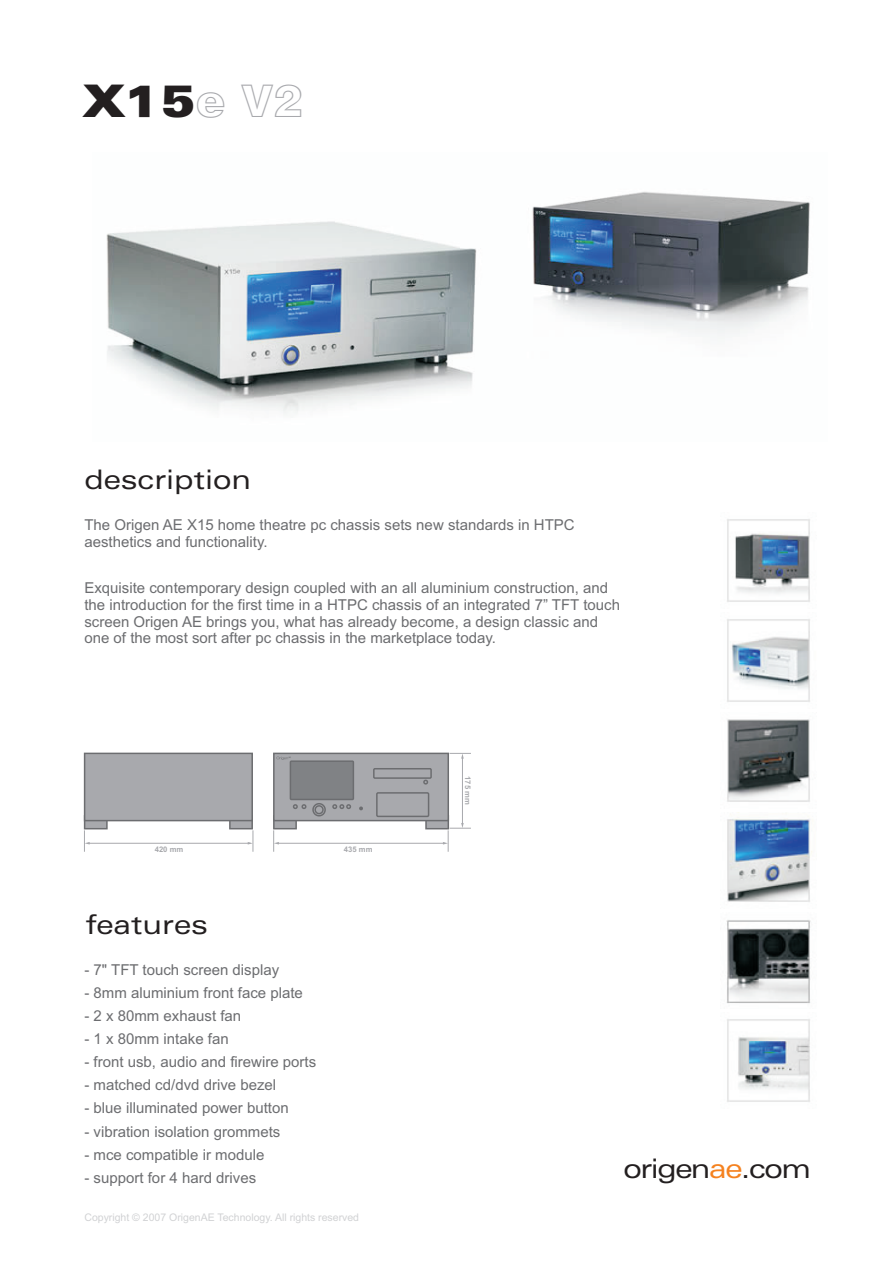
<style>
.page{position:relative;width:893px;height:1263px;background:#fff}
.page>*{position:absolute;margin:0;border:0;box-sizing:border-box;transform-origin:0 0}
.t1{font:900 expanded 45px "Zurich BT";color:#231f20}
.t2{font:expanded 27px "Zurich BT";color:#231f20}
.t3{font:expanded 27px "Zurich BT";letter-spacing:-.055em;color:#231f20}
.t4{font:15px/16.8px "Arial";color:#6c6d70}
.t5{font:10.5px "Arial";color:#d1d2d4}
.t6{font:700 7.65px "Arial";color:#a8a9ad}
.s1{font-family:"Swiss 721 BT Black Outline";font-weight:400;font-stretch:normal;color:#a8a9ad}
.s2{color:#f58220}
</style>
<div class="page">
<img style="left:106px;top:191px;width:704px;height:223px">
<img style="left:727px;top:519px;width:83px;height:83px">
<img style="left:727px;top:619px;width:83px;height:83px">
<img style="left:727px;top:719px;width:83px;height:83px">
<img style="left:727px;top:818px;width:85px;height:84px">
<img style="left:726px;top:920px;width:85px;height:84px">
<img style="left:727px;top:1019px;width:83px;height:83px">
<svg style="left:273px;top:752px;width:198px;height:100px"></svg>
<div style="left:290px;top:760px;width:64px;height:40px;background:#808285;border:1px solid #6c6d70"></div>
<div style="left:376px;top:792px;width:53px;height:25px;background:#a8a9ad;border:1px solid #6c6d70"></div>
<svg style="left:83px;top:752px;width:171px;height:100px"></svg>
<h1 class="t1" style="left:84px;top:82px;width:221px">X15<span class="s1">e V2</span></h1>
<h2 class="t2" style="left:84px;top:469px;width:168px">description</h2>
<p class="t4" style="left:84px;top:518px;width:492px">The Origen AE X15 home theatre pc chassis sets new standards in HTPC aesthetics and functionality.</p>
<p class="t4" style="left:84px;top:581px;width:537px">Exquisite contemporary design coupled with an all aluminium construction, and the introduction for the first time in a HTPC chassis of an integrated 7” TFT touch screen Origen AE brings you, what has already become, a design classic and one of the most sort after pc chassis in the marketplace today.</p>
<p class="t6" style="left:155px;top:846px;width:30px">420 mm</p>
<p class="t6" style="left:344px;top:846px;width:30px">435 mm</p>
<h2 class="t2" style="left:86px;top:914px;width:123px">features</h2>
<p class="t4" style="left:84px;top:963px;width:196px">- 7" TFT touch screen display</p>
<p class="t4" style="left:84px;top:986px;width:220px">- 8mm aluminium front face plate</p>
<p class="t4" style="left:84px;top:1009px;width:158px">- 2 x 80mm exhaust fan</p>
<p class="t4" style="left:84px;top:1032px;width:146px">- 1 x 80mm intake fan</p>
<p class="t4" style="left:84px;top:1055px;width:233px">- front usb, audio and firewire ports</p>
<p class="t4" style="left:84px;top:1078px;width:193px">- matched cd/dvd drive bezel</p>
<p class="t4" style="left:84px;top:1101px;width:206px">- blue illuminated power button</p>
<p class="t4" style="left:84px;top:1124px;width:197px">- vibration isolation grommets</p>
<p class="t4" style="left:84px;top:1147px;width:182px">- mce compatible ir module</p>
<p class="t4" style="left:84px;top:1170px;width:173px">- support for 4 hard drives</p>
<p class="t5" style="left:84px;top:1213px;width:276px">Copyright © 2007 OrigenAE Technology. All rights reserved</p>
<p class="t6" style="left:471px;top:776px;width:30px;rotate:90deg">175 mm</p>
<h2 class="t3" style="left:623px;top:1157px;width:189px">origen<span class="s2">ae</span>.com</h2>
</div>
